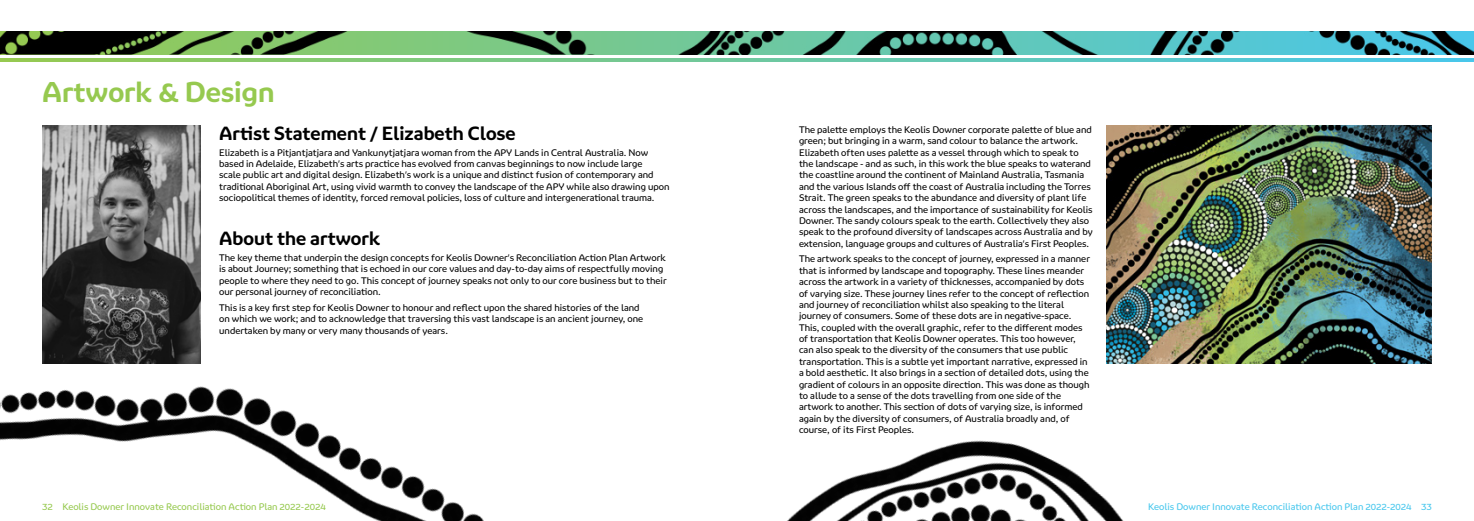
<style>
.page{position:relative;width:1474px;height:521px;background:#fff}
.page>*{position:absolute;margin:0;border:0;box-sizing:border-box;transform-origin:0 0}
.t1{font:700 26.25px "Ringo";color:#96c94f}
.t2{font:700 17.5px "Ringo";color:#000}
.t3{font:8.75px/11.4px "Ringo";color:#000}
.t4{font:8.75px "Ringo";color:#96c94f}
.t5{font:8.75px "Ringo";color:#47c7ed}
</style>
<div class="page">
<div style="left:0;top:31px;width:1473px;height:24px;background:#74c893"></div>
<svg style="left:0;top:58px;width:1473px;height:3px;background:#6fc89d"></svg>
<img style="left:1099px;top:31px;width:374px;height:24px">
<img style="left:678px;top:31px;width:421px;height:24px">
<img style="left:0;top:31px;width:595px;height:24px">
<img style="left:0;top:386px;width:484px;height:135px">
<img style="left:787px;top:440px;width:337px;height:81px">
<img style="left:42px;top:126px;width:158px;height:238px">
<img style="left:1106px;top:126px;width:325px;height:238px">
<h1 class="t1" style="left:42px;top:76px;width:234px">Artwork &amp; Design</h1>
<h2 class="t2" style="left:219px;top:122px;width:298px">Artist Statement / Elizabeth Close</h2>
<p class="t3" style="left:219px;top:147px;width:452px">Elizabeth is a Pitjantjatjara and Yankunytjatjara woman from the APY Lands in Central Australia. Now based in Adelaide, Elizabeth’s arts practice has evolved from canvas beginnings to now include large<br>scale public art and digital design. Elizabeth’s work is a unique and distinct fusion of contemporary and traditional Aboriginal Art, using vivid warmth to convey the landscape of the APY while also drawing upon sociopolitical themes of identity, forced removal policies, loss of culture and intergenerational trauma.</p>
<h2 class="t2" style="left:219px;top:228px;width:162px">About the artwork</h2>
<p class="t3" style="left:219px;top:252px;width:449px">The key theme that underpin the design concepts for Keolis Downer’s Reconciliation Action Plan Artwork is about Journey; something that is echoed in our core values and day-to-day aims of respectfully moving people to where they need to go. This concept of journey speaks not only to our core business but to their our personal journey of reconciliation.</p>
<p class="t3" style="left:219px;top:302px;width:425px">This is a key first step for Keolis Downer to honour and reflect upon the shared histories of the land on which we work; and to acknowledge that traversing this vast landscape is an ancient journey, one undertaken by many or very many thousands of years.</p>
<p class="t3" style="left:799px;top:124px;width:295px">The palette employs the Keolis Downer corporate palette of blue and green; but bringing in a warm, sand colour to balance the artwork.<br>Elizabeth often uses palette as a vessel through which to speak to the landscape - and as such, in this work the blue speaks to waterand the coastline around the continent of Mainland Australia, Tasmania and the various Islands off the coast of Australia including the Torres Strait. The green speaks to the abundance and diversity of plant life across the landscapes, and the importance of sustainability for Keolis Downer. The sandy colours speak to the earth. Collectively they also speak to the profound diversity of landscapes across Australia and by extension, language groups and cultures of Australia’s First Peoples.</p>
<p class="t3" style="left:799px;top:253px;width:292px">The artwork speaks to the concept of journey, expressed in a manner that is informed by landscape and topography. These lines meander across the artwork in a variety of thicknesses, accompanied by dots of varying size. These journey lines refer to the concept of reflection and journey of reconciliation whilst also speaking to the literal journey of consumers. Some of these dots are in negative-space.<br>This, coupled with the overall graphic, refer to the different modes of transportation that Keolis Downer operates. This too however, can also speak to the diversity of the consumers that use public transportation. This is a subtle yet important narrative, expressed in a bold aesthetic. It also brings in a section of detailed dots, using the gradient of colours in an opposite direction. This was done as though to allude to a sense of the dots travelling from one side of the artwork to another. This section of dots of varying size, is informed again by the diversity of consumers, of Australia broadly and, of course, of its First Peoples.</p>
<p class="t4" style="left:42px;top:501px;width:285px">32 Keolis Downer Innovate Reconciliation Action Plan 2022-2024</p>
<p class="t5" style="left:1148px;top:501px;width:285px">Keolis Downer Innovate Reconciliation Action Plan 2022-2024 33</p>
</div>
